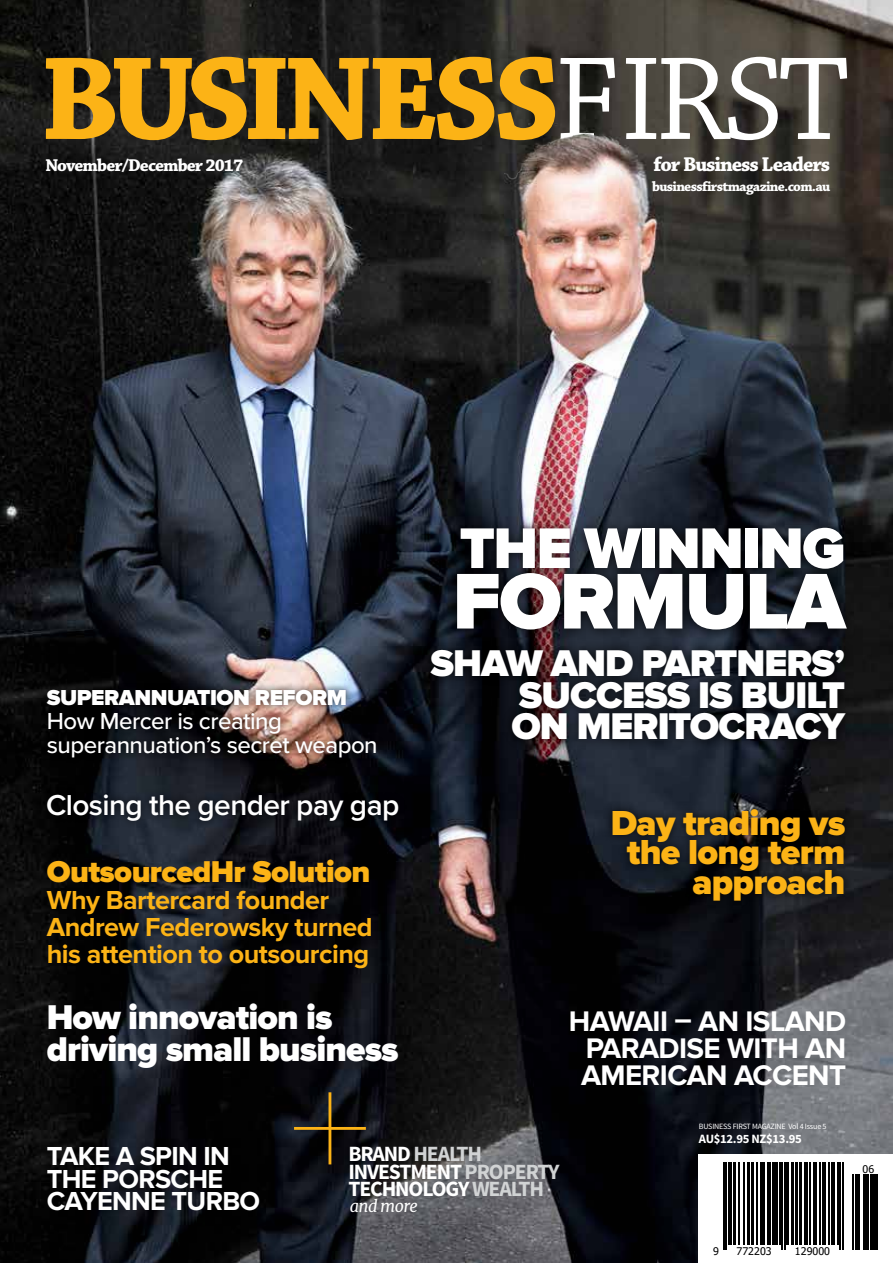
<style>
.page{position:relative;width:893px;height:1263px;background:#fff}
.page>*{position:absolute;margin:0;border:0;box-sizing:border-box;transform-origin:0 0}
.t1{font:200 142.5px "Helvetica Neue";color:#fcb316}
.t2{font:700 124.5px "Chaparral Pro";letter-spacing:-.05em;color:#fcb316}
.t3{font:900 81.75px "Proxima Nova";letter-spacing:-.025em;color:#fff}
.t4{font:900 59.4px "Proxima Nova";letter-spacing:-.025em;color:#fff}
.t5{font:900 38.55px/31.5px "Proxima Nova";letter-spacing:-.025em;color:#fff;text-align:justify}
.t6{font:900 36px/29.7px "Proxima Nova";letter-spacing:-.02em;color:#fcb316;text-align:right}
.t7{font:900 35.7px/31.5px "Proxima Nova";letter-spacing:-.025em;color:#fff}
.t8{font:900 31.2px "Proxima Nova";letter-spacing:-.02em;color:#fcb316}
.t9{font:600 29.85px "Proxima Nova";letter-spacing:-.02em;color:#fff}
.t10{font:700 29.4px/27px "Proxima Nova";letter-spacing:-.02em;color:#fff;text-align:center}
.t11{font:700 27px/27px "Proxima Nova";letter-spacing:-.02em;color:#fcb316}
.t12{font:700 27px/22.5px "Proxima Nova";letter-spacing:-.025em;color:#fff}
.t13{font:500 24px/24px "Proxima Nova";letter-spacing:-.02em;color:#fff}
.t14{font:900 22.5px "Proxima Nova";letter-spacing:-.02em;color:#fff}
.t15{font:700 21.75px/17.7px "Source Sans Pro";letter-spacing:-.05em;color:#fff}
.t16{font:700 21px "Chaparral Pro";letter-spacing:-.05em;color:#fff}
.t17{font:700 18px "Chaparral Pro";letter-spacing:-.05em;color:#fff}
.t18{font:italic 16.5px "Merriweather";letter-spacing:-.04em;color:#fff}
.t19{font:700 14.25px "Chaparral Pro";letter-spacing:-.05em;color:#fff}
.t20{font:12.9px "Tahoma";letter-spacing:.005em;color:#000}
.t21{font:700 12.75px "Source Sans Pro";letter-spacing:-.025em;color:#fff}
.t22{font:8.1px "Source Sans Pro";letter-spacing:-.025em;color:#fff}
.s1{font-weight:400;color:#fff}
.s2{color:#d1d3d4}
</style>
<div class="page">
<img style="left:0;top:0;width:893px;height:1263px">
<div style="left:604px;top:800px;width:249px;height:109px;background:#000;opacity:.75"></div>
<div style="left:40px;top:786px;width:366px;height:43px;background:#000;opacity:.75"></div>
<div style="left:421px;top:639px;width:434px;height:111px;background:#000;opacity:.8"></div>
<div style="left:699px;top:1154px;width:194px;height:109px;background:#fff"></div>
<svg style="left:723px;top:1162px;width:155px;height:88px"></svg>
<hr style="left:723px;top:1162px;width:1px;height:87px;background:#000">
<hr style="left:726px;top:1162px;width:1px;height:87px;background:#000">
<hr style="left:728px;top:1162px;width:4px;height:82px;background:#000">
<hr style="left:733px;top:1162px;width:3px;height:82px;background:#000">
<hr style="left:738px;top:1162px;width:1px;height:82px;background:#000">
<hr style="left:743px;top:1162px;width:2px;height:82px;background:#000">
<hr style="left:747px;top:1162px;width:3px;height:82px;background:#000">
<hr style="left:751px;top:1162px;width:2px;height:82px;background:#000">
<hr style="left:756px;top:1162px;width:1px;height:82px;background:#000">
<hr style="left:760px;top:1162px;width:2px;height:82px;background:#000">
<hr style="left:764px;top:1162px;width:1px;height:82px;background:#000">
<hr style="left:767px;top:1162px;width:4px;height:82px;background:#000">
<div style="left:772px;top:1162px;width:6px;height:82px;background:#000"></div>
<hr style="left:779px;top:1162px;width:1px;height:82px;background:#000">
<hr style="left:781px;top:1162px;width:2px;height:87px;background:#000">
<hr style="left:784px;top:1162px;width:1px;height:87px;background:#000">
<hr style="left:786px;top:1162px;width:3px;height:82px;background:#000">
<hr style="left:792px;top:1162px;width:2px;height:82px;background:#000">
<hr style="left:795px;top:1162px;width:3px;height:82px;background:#000">
<hr style="left:799px;top:1162px;width:3px;height:82px;background:#000">
<hr style="left:804px;top:1162px;width:4px;height:82px;background:#000">
<hr style="left:809px;top:1162px;width:2px;height:82px;background:#000">
<hr style="left:813px;top:1162px;width:4px;height:82px;background:#000">
<hr style="left:819px;top:1162px;width:2px;height:82px;background:#000">
<hr style="left:822px;top:1162px;width:4px;height:82px;background:#000">
<hr style="left:828px;top:1162px;width:2px;height:82px;background:#000">
<hr style="left:831px;top:1162px;width:4px;height:82px;background:#000">
<hr style="left:837px;top:1162px;width:1px;height:82px;background:#000">
<hr style="left:840px;top:1162px;width:1px;height:87px;background:#000">
<hr style="left:842px;top:1162px;width:2px;height:87px;background:#000">
<hr style="left:852px;top:1174px;width:2px;height:75px;background:#000">
<hr style="left:855px;top:1174px;width:3px;height:75px;background:#000">
<hr style="left:859px;top:1174px;width:1px;height:75px;background:#000">
<hr style="left:863px;top:1174px;width:3px;height:75px;background:#000">
<hr style="left:868px;top:1174px;width:1px;height:75px;background:#000">
<hr style="left:870px;top:1174px;width:1px;height:75px;background:#000">
<div style="left:873px;top:1174px;width:5px;height:75px;background:#000"></div>
<div style="left:446px;top:517px;width:410px;height:124px;background:#000;opacity:.75"></div>
<div style="left:40px;top:681px;width:344px;height:84px;background:#000;opacity:.75"></div>
<img style="left:504px;top:99px;width:115px;height:169px">
<h2 class="t2" style="left:40px;top:26px;width:810px">BUSINESS<span class="s1">FIRST</span></h2>
<p class="t16" style="left:654px;top:152px;width:178px">for Business Leaders</p>
<p class="t17" style="left:45px;top:155px;width:199px">November/December 2017</p>
<p class="t19" style="left:652px;top:179px;width:180px">businessfirstmagazine.com.au</p>
<p class="t14" style="left:47px;top:685px;width:302px">SUPERANNUATION REFORM</p>
<p class="t13" style="left:47px;top:710px;width:332px">How Mercer is creating superannuation’s secret weapon</p>
<p class="t9" style="left:46px;top:787px;width:355px">Closing the gender pay gap</p>
<p class="t8" style="left:47px;top:853px;width:325px">OutsourcedHr Solution</p>
<p class="t11" style="left:47px;top:887px;width:327px">Why Bartercard founder<br>Andrew Federowsky turned his attention to outsourcing</p>
<h3 class="t7" style="left:47px;top:1004px;width:353px">How innovation is driving small business</h3>
<h3 class="t4" style="left:460px;top:514px;width:387px">THE WINNING</h3>
<h3 class="t3" style="left:453px;top:554px;width:394px">FORMULA</h3>
<h3 class="t5" style="left:511px;top:650px;width:335px;text-indent:-81px">SHAW AND PARTNERS’ SUCCESS IS BUILT ON MERITOCRACY</h3>
<h3 class="t6" style="left:611px;top:810px;width:236px">Day trading vs the long term approach</h3>
<p class="t10" style="left:569px;top:1009px;width:279px">HAWAII – AN ISLAND<br>PARADISE WITH AN<br>AMERICAN ACCENT</p>
<p class="t12" style="left:47px;top:1146px;width:215px">TAKE A SPIN IN<br>THE PORSCHE<br>CAYENNE TURBO</p>
<h1 class="t1" style="left:287px;top:1003px;width:87px">+</h1>
<p class="t15" style="left:348px;top:1181px;width:197px">TECHNOLOGY <span class="s2">WEALTH</span></p>
<p class="t15" style="left:348px;top:1145px;width:213px">BRAND <span class="s2">HEALTH<br></span>INVESTMENT <span class="s2">PROPERTY</span></p>
<p class="t18" style="left:350px;top:1196px;width:70px">and more</p>
<p class="t22" style="left:699px;top:1121px;width:129px">BUSINESS FIRST MAGAZINE Vol 4 Issue 5</p>
<p class="t21" style="left:699px;top:1130px;width:104px">AU$12.95 NZ$13.95</p>
<p class="t20" style="left:713px;top:1242px;width:7px">9</p>
<p class="t20" style="left:736px;top:1242px;width:37px">772203</p>
<p class="t20" style="left:795px;top:1242px;width:37px">129000</p>
<p class="t20" style="left:862px;top:1160px;width:13px">06</p>
</div>
